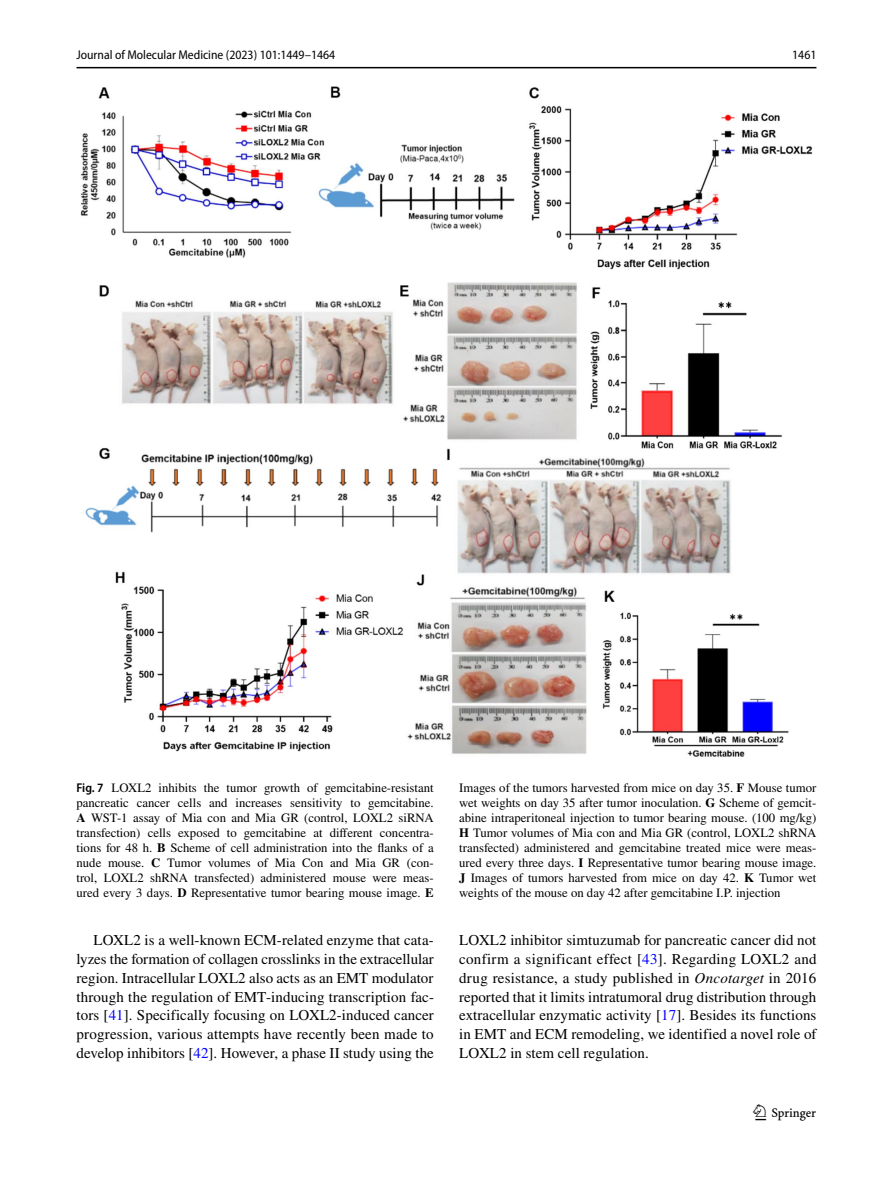
<style>
.page{position:relative;width:893px;height:1187px;background:#fff}
.page>*{position:absolute;margin:0;border:0;box-sizing:border-box;transform-origin:0 0}
.t1{font:22.5px "Springnew Regular 3";color:#000}
.t2{font:15px/18.8px "STIX";letter-spacing:.005em;color:#000;text-align:justify}
.t3{font:12.75px/15px "STIX";color:#000;text-align:justify}
.t4{font:semi-condensed 12.75px "Myriad Pro";color:#000}
.s1{font-family:"Myriad Pro";font-weight:600;font-stretch:semi-condensed}
.s2{font-weight:700}
.s3{color:#00f}
.s4{font-style:italic}
</style>
<div class="page">
<hr style="left:77px;top:67px;width:739px;height:1px;background:#000">
<img style="left:80px;top:87px;width:732px;height:669px">
<p class="t4" style="left:77px;top:48px;width:260px">Journal of Molecular Medicine (2023) 101:1449–1464</p>
<p class="t4" style="left:792px;top:48px;width:26px">1461</p>
<p class="t3" style="left:77px;top:781px;width:359px"><span class="s1">Fig. 7</span> LOXL2 inhibits the tumor growth of gemcitabine-resistant pancreatic cancer cells and increases sensitivity to gemcitabine.<br><span class="s2">A</span> WST-1 assay of Mia con and Mia GR (control, LOXL2 siRNA transfection) cells exposed to gemcitabine at different concentra&shy;tions for 48 h. <span class="s2">B</span> Scheme of cell administration into the flanks of a nude mouse. <span class="s2">C</span> Tumor volumes of Mia Con and Mia GR (con&shy;trol, LOXL2 shRNA transfected) administered mouse were meas&shy;ured every 3 days. <span class="s2">D</span> Representative tumor bearing mouse image. <span class="s2">E</span></p>
<p class="t3" style="left:459px;top:781px;width:359px">Images of the tumors harvested from mice on day 35. <span class="s2">F</span> Mouse tumor wet weights on day 35 after tumor inoculation. <span class="s2">G</span> Scheme of gemcit&shy;abine intraperitoneal injection to tumor bearing mouse. (100 mg/kg)<br><span class="s2">H</span> Tumor volumes of Mia con and Mia GR (control, LOXL2 shRNA transfected) administered and gemcitabine treated mice were meas&shy;ured every three days. <span class="s2">I</span> Representative tumor bearing mouse image.<br><span class="s2">J</span> Images of tumors harvested from mice on day 42. <span class="s2">K</span> Tumor wet weights of the mouse on day 42 after gemcitabine I.P. injection</p>
<p class="t2" style="left:77px;top:931px;width:359px;text-indent:17px">LOXL2 is a well-known ECM-related enzyme that cata&shy;lyzes the formation of collagen crosslinks in the extracellular region. Intracellular LOXL2 also acts as an EMT modulator through the regulation of EMT-inducing transcription fac&shy;tors [<span class="s3">41</span>]. Specifically focusing on LOXL2-induced cancer progression, various attempts have recently been made to develop inhibitors [<span class="s3">42</span>]. However, a phase II study using the</p>
<p class="t2" style="left:459px;top:931px;width:359px">LOXL2 inhibitor simtuzumab for pancreatic cancer did not confirm a significant effect [<span class="s3">43</span>]. Regarding LOXL2 and drug resistance, a study published in <span class="s4">Oncotarget</span> in 2016 reported that it limits intratumoral drug distribution through extracellular enzymatic activity [<span class="s3">17</span>]. Besides its functions in EMT and ECM remodeling, we identified a novel role of LOXL2 in stem cell regulation.</p>
<h1 class="t1" style="left:755px;top:1104px;width:62px">1 3</h1>
</div>
